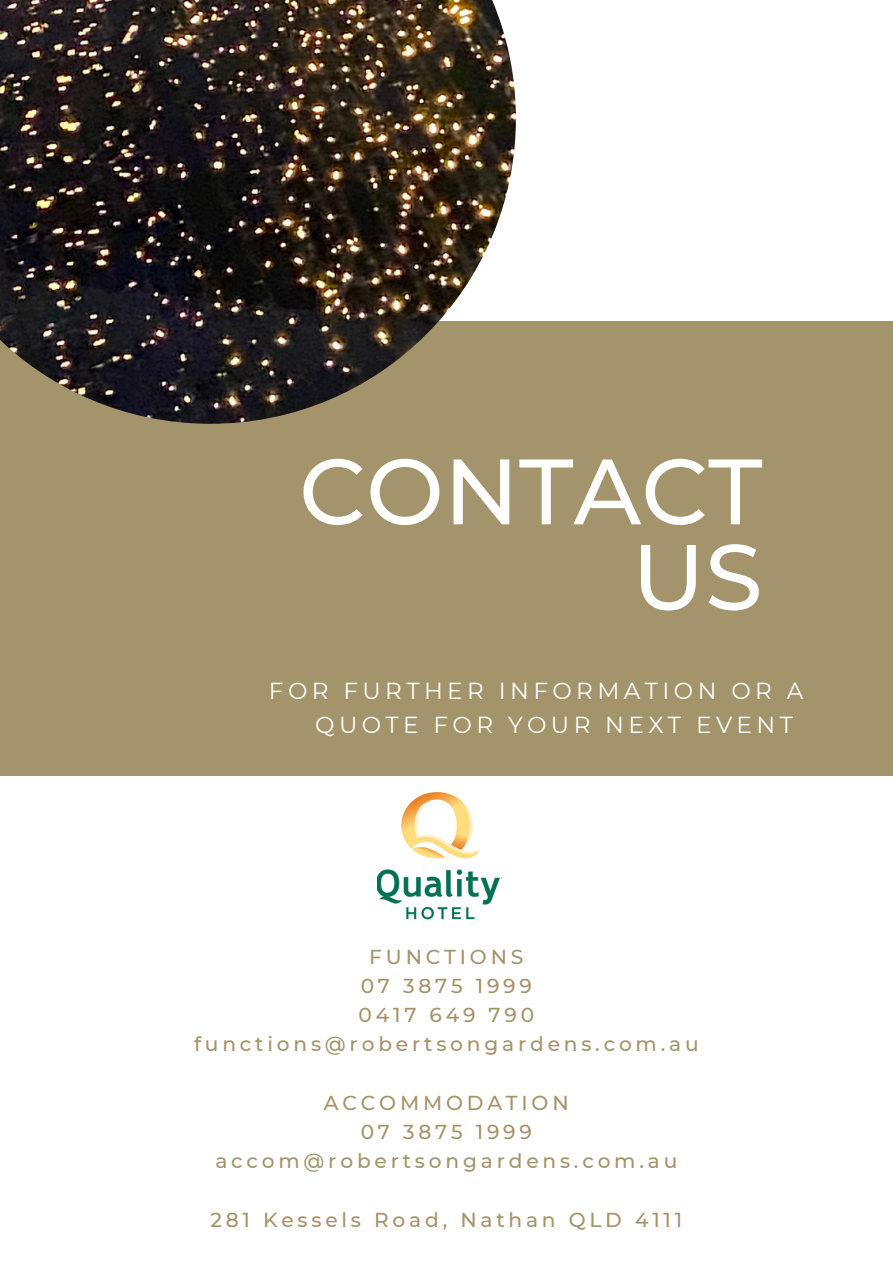
<style>
.page{position:relative;width:893px;height:1264px;background:#fff}
.page>*{position:absolute;margin:0;border:0;box-sizing:border-box;transform-origin:0 0}
.t1{font:500 92.55px/85.5px "Montserrat";color:#fff;text-align:right}
.t2{font:23.1px/33.8px "Montserrat";letter-spacing:.19em;color:#fff}
.t3{font:500 20.1px "Montserrat";letter-spacing:.19em;color:#a4946b}
</style>
<div class="page">
<div style="left:0;top:322px;width:892px;height:453px;background:#a4946b"></div>
<img style="left:0;top:0;width:516px;height:424px">
<img style="left:378px;top:792px;width:122px;height:128px">
<p class="t1" style="left:299px;top:448px;width:465px">CONTACT<br>US</p>
<p class="t2" style="left:315px;top:674px;width:489px;text-indent:-46px">FOR FURTHER INFORMATION OR A<br>QUOTE FOR YOUR NEXT EVENT</p>
<p class="t3" style="left:369px;top:944px;width:156px">FUNCTIONS</p>
<p class="t3" style="left:360px;top:973px;width:173px">07 3875 1999</p>
<p class="t3" style="left:358px;top:1002px;width:177px">0417 649 790</p>
<p class="t3" style="left:194px;top:1031px;width:506px">functions@robertsongardens.com.au</p>
<p class="t3" style="left:324px;top:1090px;width:246px">ACCOMMODATION</p>
<p class="t3" style="left:360px;top:1119px;width:173px">07 3875 1999</p>
<p class="t3" style="left:215px;top:1148px;width:463px">accom@robertsongardens.com.au</p>
<p class="t3" style="left:210px;top:1207px;width:473px">281 Kessels Road, Nathan QLD 4111</p>
</div>
